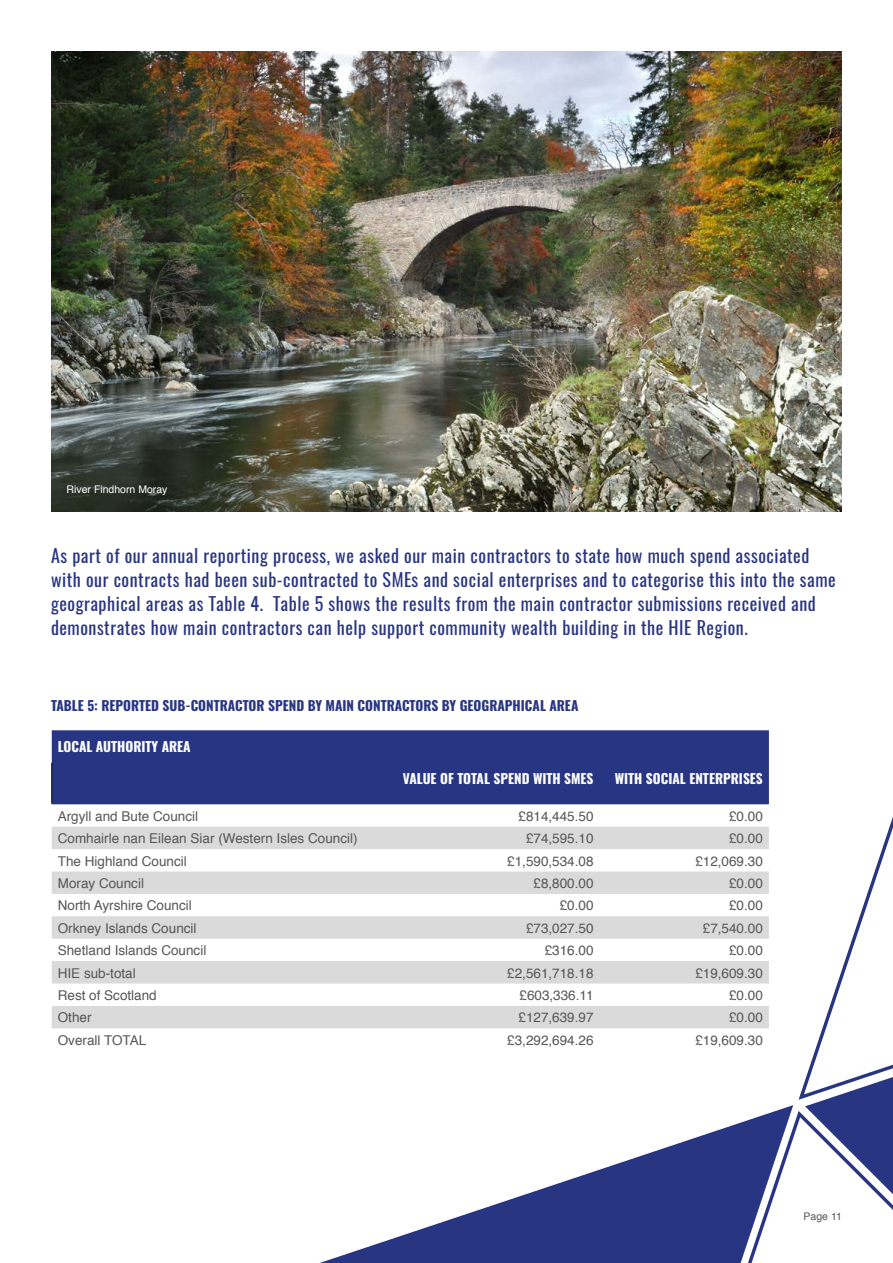
<style>
.page{position:relative;width:893px;height:1263px;background:#fff}
.page>*{position:absolute;margin:0;border:0;box-sizing:border-box;transform-origin:0 0}
.Opening_Paras{font:18px/24px "Oswald";letter-spacing:.03em;color:#283583}
.Body_text{font:13.5px "Helvetica";color:#575756}
.Para_titles{font:700 13.5px "Oswald";color:#283583}
.Para_titles-2{font:700 13.5px "Oswald";color:#fff}
.Body_text-2{font:10.5px "Helvetica";color:#fff}
.t1{font:10.5px "Helvetica";color:#575756}
</style>
<div class="page">
<img style="left:51px;top:51px;width:791px;height:461px">
<svg style="left:851px;top:817px;width:42px;height:124px"></svg>
<svg style="left:320px;top:1158px;width:313px;height:105px"></svg>
<svg style="left:633px;top:941px;width:260px;height:322px"></svg>
<div style="left:52px;top:730px;width:717px;height:74px;background:#283583"></div>
<svg style="left:52px;top:827px;width:717px;height:201px;fill:#dadada"></svg>
<hr style="left:51px;top:763px;width:1px;height:40px;background:#000">
<p class="Body_text-2" style="left:67px;top:482px;width:102px">River Findhorn Moray</p>
<p class="Opening_Paras" style="left:51px;top:543px;width:786px">As part of our annual reporting process, we asked our main contractors to state how much spend associated with our contracts had been sub-contracted to SMEs and social enterprises and to categorise this into the same geographical areas as Table 4. Table 5 shows the results from the main contractor submissions received and demonstrates how main contractors can help support community wealth building in the HIE Region.</p>
<p class="Para_titles" style="left:51px;top:698px;width:529px">TABLE 5: REPORTED SUB-CONTRACTOR SPEND BY MAIN CONTRACTORS BY GEOGRAPHICAL AREA</p>
<p class="Para_titles-2" style="left:58px;top:740px;width:134px">LOCAL AUTHORITY AREA</p>
<p class="Para_titles-2" style="left:403px;top:771px;width:192px">VALUE OF TOTAL SPEND WITH SMES</p>
<p class="Para_titles-2" style="left:615px;top:771px;width:150px">WITH SOCIAL ENTERPRISES</p>
<p class="Body_text" style="left:58px;top:807px;width:142px">Argyll and Bute Council</p>
<p class="Body_text" style="left:518px;top:807px;width:77px">£814,445.50</p>
<p class="Body_text" style="left:729px;top:807px;width:35px">£0.00</p>
<p class="Body_text" style="left:58px;top:829px;width:301px">Comhairle nan Eilean Siar (Western Isles Council)</p>
<p class="Body_text" style="left:526px;top:829px;width:69px">£74,595.10</p>
<p class="Body_text" style="left:729px;top:829px;width:35px">£0.00</p>
<p class="Body_text" style="left:58px;top:852px;width:131px">The Highland Council</p>
<p class="Body_text" style="left:507px;top:852px;width:88px">£1,590,534.08</p>
<p class="Body_text" style="left:695px;top:852px;width:69px">£12,069.30</p>
<p class="Body_text" style="left:58px;top:874px;width:88px">Moray Council</p>
<p class="Body_text" style="left:533px;top:874px;width:62px">£8,800.00</p>
<p class="Body_text" style="left:729px;top:874px;width:35px">£0.00</p>
<p class="Body_text" style="left:58px;top:896px;width:136px">North Ayrshire Council</p>
<p class="Body_text" style="left:560px;top:896px;width:35px">£0.00</p>
<p class="Body_text" style="left:729px;top:896px;width:35px">£0.00</p>
<p class="Body_text" style="left:58px;top:919px;width:140px">Orkney Islands Council</p>
<p class="Body_text" style="left:526px;top:919px;width:69px">£73,027.50</p>
<p class="Body_text" style="left:703px;top:919px;width:62px">£7,540.00</p>
<p class="Body_text" style="left:58px;top:941px;width:150px">Shetland Islands Council</p>
<p class="Body_text" style="left:545px;top:941px;width:50px">£316.00</p>
<p class="Body_text" style="left:729px;top:941px;width:35px">£0.00</p>
<p class="Body_text" style="left:58px;top:964px;width:80px">HIE sub-total</p>
<p class="Body_text" style="left:507px;top:964px;width:88px">£2,561,718.18</p>
<p class="Body_text" style="left:695px;top:964px;width:69px">£19,609.30</p>
<p class="Body_text" style="left:58px;top:986px;width:101px">Rest of Scotland</p>
<p class="Body_text" style="left:519px;top:986px;width:76px">£603,336.11</p>
<p class="Body_text" style="left:729px;top:986px;width:35px">£0.00</p>
<p class="Body_text" style="left:58px;top:1008px;width:35px">Other</p>
<p class="Body_text" style="left:518px;top:1008px;width:77px">£127,639.97</p>
<p class="Body_text" style="left:729px;top:1008px;width:35px">£0.00</p>
<p class="Body_text" style="left:58px;top:1031px;width:90px">Overall TOTAL</p>
<p class="Body_text" style="left:507px;top:1031px;width:88px">£3,292,694.26</p>
<p class="Body_text" style="left:695px;top:1031px;width:69px">£19,609.30</p>
<p class="t1" style="left:804px;top:1209px;width:40px">Page 11</p>
</div>
